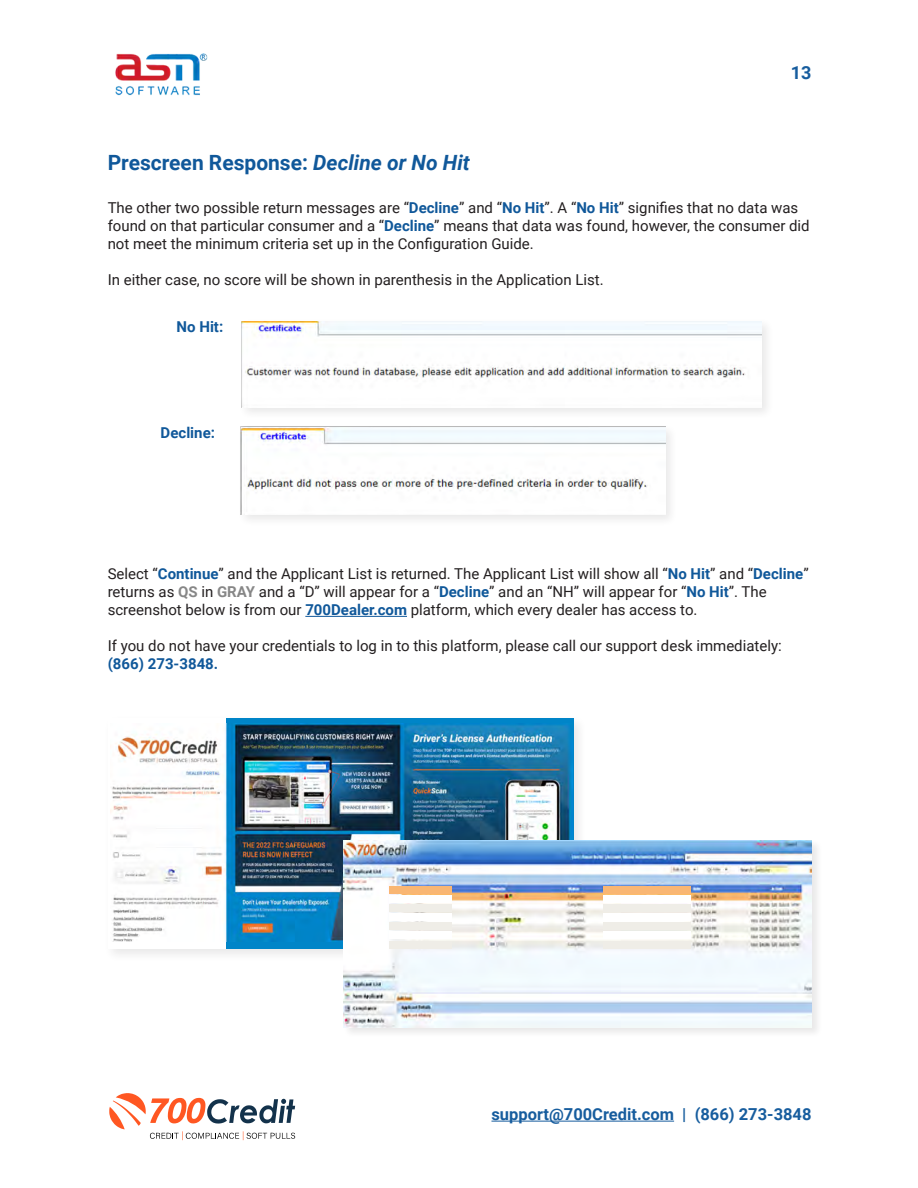
<style>
.page{position:relative;width:918px;height:1188px;background:#fff}
.page>*{position:absolute;margin:0;border:0;box-sizing:border-box;transform-origin:0 0}
.t1{font:700 21px "Roboto";color:#10589a}
.t2{font:700 18px "Roboto";color:#175d9e}
.t3{font:700 16.5px "Roboto";color:#175d9e}
.t4{font:15px/18px "Roboto";color:#231f20}
.t5{font:700 15px "Roboto";color:#10589a}
.s1{font-style:italic}
.s2{font-weight:700;color:#10589a}
.s3{font-weight:700;color:#878787}
</style>
<div class="page">
<img style="left:115px;top:53px;width:92px;height:43px">
<hr style="left:491px;top:1121px;width:183px;height:1px;background:#175d9e">
<svg style="left:109px;top:1093px;width:186px;height:47px"></svg>
<hr style="left:305px;top:616px;width:102px;height:1px;background:#10589a">
<div style="left:238px;top:318px;width:536px;height:103px;background:#fafafa"></div>
<img style="left:241px;top:321px;width:520px;height:86px">
<div style="left:237px;top:423px;width:441px;height:105px;background:#231f20;opacity:.1"></div>
<img style="left:241px;top:427px;width:424px;height:87px">
<div style="left:103px;top:714px;width:485px;height:249px;background:#231f20;opacity:.1"></div>
<div style="left:108px;top:719px;width:119px;height:230px;background:#fff"></div>
<div style="left:227px;top:719px;width:347px;height:230px;background:#0085c8"></div>
<img style="left:111px;top:724px;width:461px;height:217px">
<div style="left:343px;top:839px;width:479px;height:199px;background:#f4f4f4"></div>
<img style="left:344px;top:840px;width:468px;height:187px">
<div style="left:389px;top:895px;width:63px;height:8px;background:#fff"></div>
<div style="left:603px;top:895px;width:88px;height:8px;background:#fff"></div>
<div style="left:389px;top:886px;width:63px;height:8px;background:#f9b673"></div>
<div style="left:603px;top:886px;width:88px;height:8px;background:#f9b673"></div>
<div style="left:389px;top:904px;width:63px;height:8px;background:#efede7"></div>
<div style="left:603px;top:904px;width:88px;height:8px;background:#efede7"></div>
<div style="left:389px;top:923px;width:63px;height:7px;background:#efede7"></div>
<div style="left:603px;top:923px;width:88px;height:7px;background:#efede7"></div>
<div style="left:389px;top:941px;width:63px;height:7px;background:#efede7"></div>
<div style="left:603px;top:941px;width:88px;height:7px;background:#efede7"></div>
<div style="left:389px;top:913px;width:63px;height:8px;background:#fff"></div>
<div style="left:603px;top:913px;width:88px;height:8px;background:#fff"></div>
<div style="left:389px;top:932px;width:63px;height:7px;background:#fff"></div>
<div style="left:603px;top:932px;width:88px;height:7px;background:#fff"></div>
<p class="t2" style="left:791px;top:60px;width:22px">13</p>
<p class="t1" style="left:108px;top:147px;width:364px">Prescreen Response: <span class="s1">Decline or No Hit</span></p>
<p class="t4" style="left:108px;top:198px;width:704px">The other two possible return messages are “<span class="s2">Decline</span>” and “<span class="s2">No Hit</span>”. A “<span class="s2">No Hit</span>” signifies that no data was found on that particular consumer and a “<span class="s2">Decline</span>” means that data was found, however, the consumer did not meet the minimum criteria set up in the Configuration Guide.</p>
<p class="t4" style="left:108px;top:270px;width:498px">In either case, no score will be shown in parenthesis in the Application List.</p>
<p class="t5" style="left:177px;top:316px;width:48px">No Hit:</p>
<p class="t5" style="left:161px;top:422px;width:56px">Decline:</p>
<p class="t4" style="left:108px;top:564px;width:703px">Select “<span class="s2">Continue</span>” and the Applicant List is returned. The Applicant List will show all “<span class="s2">No Hit</span>” and “<span class="s2">Decline</span>” returns as <span class="s3">QS</span> in <span class="s3">GRAY</span> and a “D” will appear for a “<span class="s2">Decline</span>” and an “NH” will appear for “<span class="s2">No Hit</span>”. The screenshot below is from our <span class="s2">700Dealer.com</span> platform, which every dealer has access to.</p>
<p class="t4" style="left:108px;top:636px;width:676px">If you do not have your credentials to log in to this platform, please call our support desk immediately:</p>
<p class="t5" style="left:108px;top:653px;width:112px">(866) 273-3848.</p>
<p class="t3" style="left:491px;top:1102px;width:322px">support@700Credit.com | (866) 273-3848</p>
</div>
